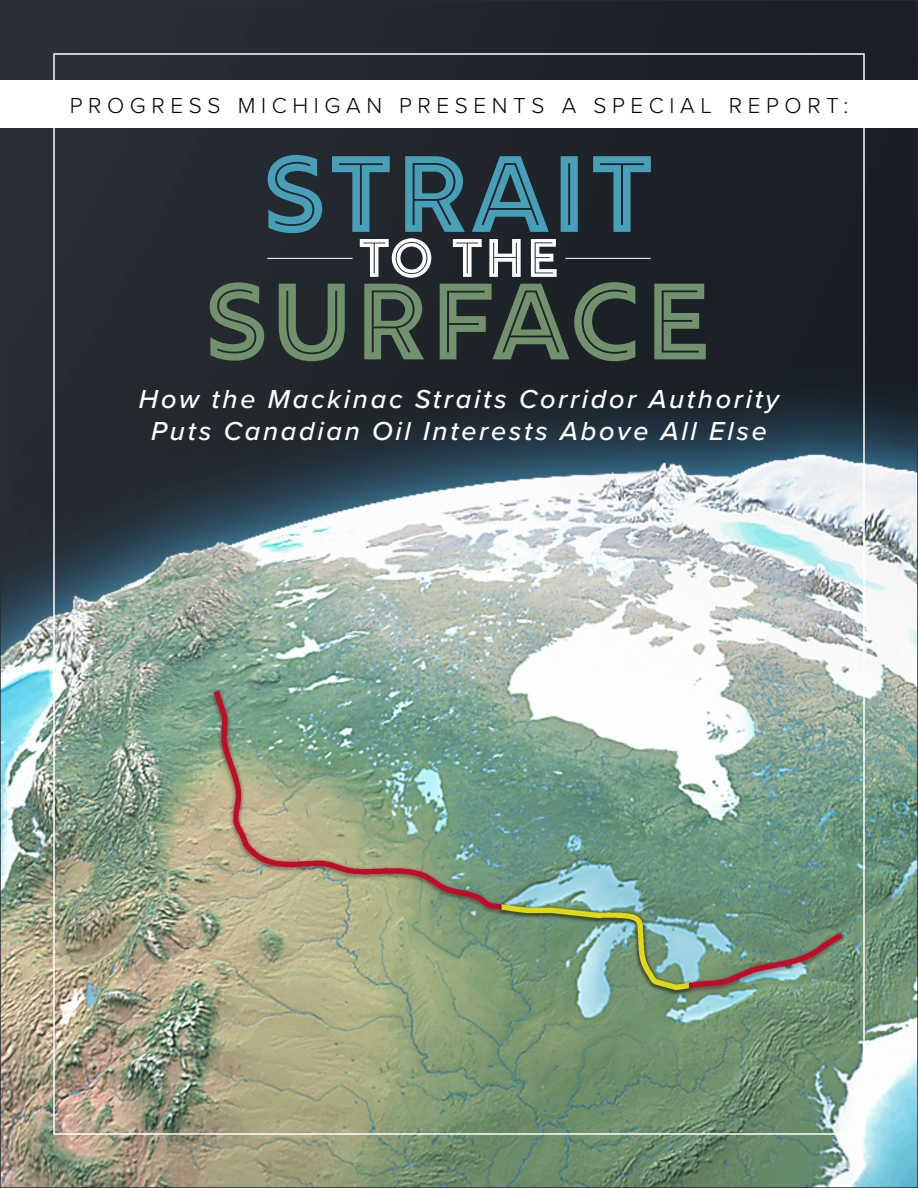
<style>
.page{position:relative;width:918px;height:1188px;background:#fff}
.page>*{position:absolute;margin:0;border:0;box-sizing:border-box;transform-origin:0 0}
.t1{font:120px "Rig Bold Inline Solo";letter-spacing:-.005em;color:#72916d}
.t2{font:120px "Rig Bold Inline Solo";color:#489fb8}
.t3{font:60px "Rig Bold Inline Solo";color:#fff}
.t4{font:italic 500 27px/32.4px "Proxima Nova";letter-spacing:.1em;color:#fff;text-align:center}
.t5{font:300 22.5px "Proxima Nova";letter-spacing:.25em;color:#000}
</style>
<div class="page">
<img style="left:3px;top:3px;width:912px;height:1182px">
<div style="left:0;top:80px;width:918px;height:47px;background:#fff"></div>
<hr style="left:267px;top:258px;width:86px;height:1px;background:#fff">
<hr style="left:565px;top:258px;width:86px;height:1px;background:#fff">
<p class="t5" style="left:70px;top:88px;width:780px">PROGRESS MICHIGAN PRESENTS A SPECIAL REPORT:</p>
<h1 class="t2" style="left:262px;top:127px;width:396px">STRAIT</h1>
<h2 class="t3" style="left:357px;top:225px;width:205px">TO THE</h2>
<h1 class="t1" style="left:204px;top:255px;width:511px">SURFACE</h1>
<p class="t4" style="left:139px;top:382px;width:642px">How the Mackinac Straits Corridor Authority<br>Puts Canadian Oil Interests Above All Else</p>
</div>
